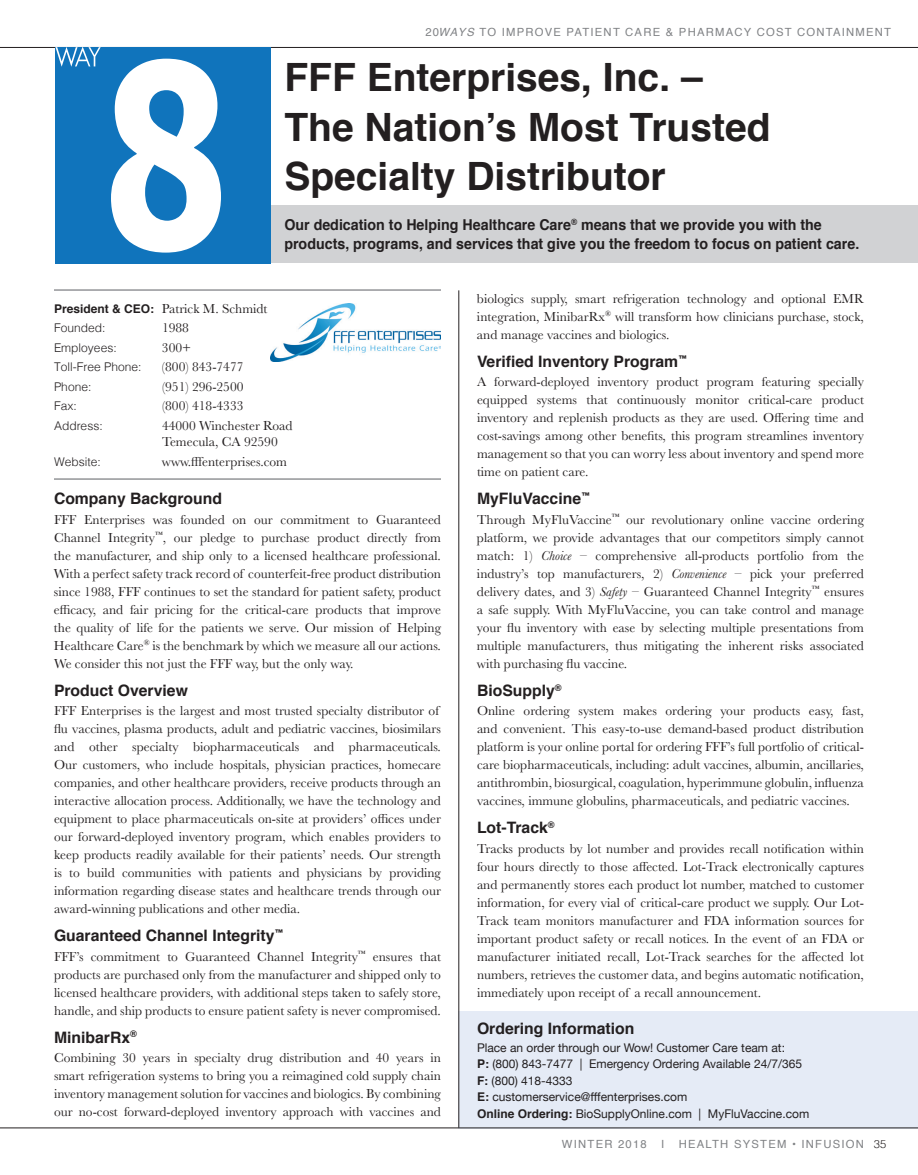
<style>
.page{position:relative;width:918px;height:1175px;background:#fff}
.page>*{position:absolute;margin:0;border:0;box-sizing:border-box;transform-origin:0 0}
.t1{font:700 39px/49.5px "Helvetica";color:#231f20}
.t2{font:700 15.75px "Helvetica";color:#231f20}
.t3{font:700 15px/19.5px "Helvetica";color:#231f20;scale:.95 1}
.t4{font:13.5px/18px "Baskerville";color:#231f20;text-align:justify}
.t5{font:12px/16.5px "Helvetica Neue";color:#231f20}
.t6{font:300 12px "Helvetica";color:#231f20}
.t7{font:11.25px "Helvetica";letter-spacing:.11em;color:#808285}
.s1{font-style:italic}
.s2{font-family:"Helvetica";font-weight:700;font-size:12px}
.s3{font-family:"Helvetica";font-weight:700}
.s4{font-weight:300;color:#231f20}
</style>
<div class="page">
<hr style="left:0;top:47px;width:918px;height:1px;background:#231f20">
<div style="left:459px;top:1011px;width:459px;height:117px;background:#e5ebf6"></div>
<div style="left:56px;top:206px;width:862px;height:57px;background:#d1d2d4"></div>
<hr style="left:54px;top:478px;width:387px;height:2px;background:#939598">
<img style="left:271px;top:303px;width:170px;height:58px">
<hr style="left:54px;top:289px;width:387px;height:2px;background:#939598">
<div style="left:55px;top:47px;width:216px;height:216px;background:#1074bc"></div>
<svg style="left:111px;top:59px;width:110px;height:194px"></svg>
<svg style="left:56px;top:47px;width:45px;height:20px"></svg>
<hr style="left:459px;top:290px;width:1px;height:837px;background:#231f20">
<hr style="left:0;top:1127px;width:918px;height:1px;background:#231f20">
<p class="t7" style="left:425px;top:23px;width:467px">20<span class="s1">WAYS</span> TO IMPROVE PATIENT CARE &amp; PHARMACY COST CONTAINMENT</p>
<h1 class="t1" style="left:284px;top:53px;width:488px">FFF Enterprises, Inc. –<br>The Nation’s Most Trusted<br>Specialty Distributor</h1>
<p class="t3" style="left:284px;top:215px;width:607px">Our dedication to Helping Healthcare Care<sup>®</sup> means that we provide you with the products, programs, and services that give you the freedom to focus on patient care.</p>
<p class="t4" style="left:54px;top:299px;width:215px"><span class="s2">President &amp; CEO:</span> Patrick M. Schmidt</p>
<p class="t6" style="left:54px;top:318px;width:53px">Founded:</p>
<p class="t4" style="left:162px;top:319px;width:28px">1988</p>
<p class="t6" style="left:54px;top:337px;width:64px">Employees:</p>
<p class="t4" style="left:162px;top:338px;width:31px">300+</p>
<p class="t6" style="left:54px;top:357px;width:89px">Toll-Free Phone:</p>
<p class="t4" style="left:162px;top:358px;width:83px">(800) 843-7477</p>
<p class="t6" style="left:54px;top:376px;width:39px">Phone:</p>
<p class="t4" style="left:162px;top:377px;width:83px">(951) 296-2500</p>
<p class="t6" style="left:54px;top:396px;width:24px">Fax:</p>
<p class="t4" style="left:162px;top:397px;width:83px">(800) 418-4333</p>
<p class="t6" style="left:54px;top:415px;width:50px">Address:</p>
<p class="t4" style="left:162px;top:417px;width:132px;line-height:16.5px">44000 Winchester Road<br>Temecula, CA 92590</p>
<p class="t6" style="left:54px;top:451px;width:48px">Website:</p>
<p class="t4" style="left:162px;top:452px;width:127px">www.fffenterprises.com</p>
<p class="t2" style="left:54px;top:486px;width:170px">Company Background</p>
<p class="t4" style="left:54px;top:510px;width:389px">FFF Enterprises was founded on our commitment to Guaranteed Channel Integrity<sup>™</sup>, our pledge to purchase product directly from the manufacturer, and ship only to a licensed healthcare professional.<br>With a perfect safety track record of counterfeit-free product distribution since 1988, FFF continues to set the standard for patient safety, product efficacy, and fair pricing for the critical-care products that improve the quality of life for the patients we serve. Our mission of Helping Healthcare Care<sup>®</sup> is the benchmark by which we measure all our actions.<br>We consider this not just the FFF way, but the only way.</p>
<p class="t2" style="left:54px;top:677px;width:135px">Product Overview</p>
<p class="t4" style="left:54px;top:702px;width:389px;text-align:left">FFF Enterprises is the largest and most trusted specialty distributor of flu vaccines, plasma products, adult and pediatric vaccines, biosimilars and other specialty biopharmaceuticals and pharmaceuticals.<br>Our customers, who include hospitals, physician practices, homecare companies, and other healthcare providers, receive products through an interactive allocation process. Additionally, we have the technology and equipment to place pharmaceuticals on-site at providers’ offices under our forward-deployed inventory program, which enables providers to keep products readily available for their patients’ needs. Our strength is to build communities with patients and physicians by providing information regarding disease states and healthcare trends through our award-winning publications and other media.</p>
<p class="t2" style="left:54px;top:923px;width:231px">Guaranteed Channel Integrity<sup>™</sup></p>
<p class="t4" style="left:54px;top:947px;width:389px">FFF’s commitment to Guaranteed Channel Integrity<sup>™</sup> ensures that products are purchased only from the manufacturer and shipped only to licensed healthcare providers, with additional steps taken to safely store, handle, and ship products to ensure patient safety is never compromised.</p>
<p class="t2" style="left:54px;top:1024px;width:84px">MinibarRx<sup>®</sup></p>
<p class="t4" style="left:54px;top:1049px;width:388px">Combining 30 years in specialty drug distribution and 40 years in smart refrigeration systems to bring you a reimagined cold supply chain inventory management solution for vaccines and biologics. By combining our no-cost forward-deployed inventory approach with vaccines and</p>
<p class="t4" style="left:477px;top:290px;width:389px">biologics supply, smart refrigeration technology and optional EMR integration, MinibarRx<sup>®</sup> will transform how clinicians purchase, stock, and manage vaccines and biologics.</p>
<p class="t2" style="left:477px;top:348px;width:212px">Verified Inventory Program<sup>™</sup></p>
<p class="t4" style="left:477px;top:373px;width:389px">A forward-deployed inventory product program featuring specially equipped systems that continuously monitor critical-care product inventory and replenish products as they are used. Offering time and cost-savings among other benefits, this program streamlines inventory management so that you can worry less about inventory and spend more time on patient care.</p>
<p class="t2" style="left:477px;top:486px;width:115px">MyFluVaccine<sup>™</sup></p>
<p class="t4" style="left:477px;top:510px;width:389px">Through MyFluVaccine<sup>™</sup> our revolutionary online vaccine ordering platform, we provide advantages that our competitors simply cannot match: 1) <span class="s1">Choice</span> – comprehensive all-products portfolio from the industry’s top manufacturers, 2) <span class="s1">Convenience</span> – pick your preferred delivery dates, and 3) <span class="s1">Safety</span> – Guaranteed Channel Integrity<sup>™</sup> ensures a safe supply. With MyFluVaccine, you can take control and manage your flu inventory with ease by selecting multiple presentations from multiple manufacturers, thus mitigating the inherent risks associated with purchasing flu vaccine.</p>
<p class="t2" style="left:477px;top:677px;width:86px">BioSupply<sup>®</sup></p>
<p class="t4" style="left:477px;top:702px;width:389px">Online ordering system makes ordering your products easy, fast, and convenient. This easy-to-use demand-based product distribution platform is your online portal for ordering FFF’s full portfolio of critical&shy;care biopharmaceuticals, including: adult vaccines, albumin, ancillaries, antithrombin, biosurgical, coagulation, hyperimmune globulin, influenza vaccines, immune globulins, pharmaceuticals, and pediatric vaccines.</p>
<p class="t2" style="left:477px;top:815px;width:79px">Lot-Track<sup>®</sup></p>
<p class="t4" style="left:477px;top:839px;width:389px">Tracks products by lot number and provides recall notification within four hours directly to those affected. Lot-Track electronically captures and permanently stores each product lot number, matched to customer information, for every vial of critical-care product we supply. Our Lot-Track team monitors manufacturer and FDA information sources for important product safety or recall notices. In the event of an FDA or manufacturer initiated recall, Lot-Track searches for the affected lot numbers, retrieves the customer data, and begins automatic notification, immediately upon receipt of a recall announcement.</p>
<p class="t2" style="left:477px;top:1015px;width:159px">Ordering Information</p>
<p class="t5" style="left:477px;top:1039px;width:334px">Place an order through our Wow! Customer Care team at:<br><span class="s3">P:</span> (800) 843-7477 | Emergency Ordering Available 24/7/365<br><span class="s3">F:</span> (800) 418-4333<br><span class="s3">E:</span> customerservice@fffenterprises.com<br><span class="s3">Online Ordering:</span> BioSupplyOnline.com | MyFluVaccine.com</p>
<p class="t7" style="left:562px;top:1135px;width:86px">WINTER 2018</p>
<p class="t7" style="left:661px;top:1135px;width:5px">I</p>
<p class="t7" style="left:679px;top:1135px;width:209px">HEALTH SYSTEM • INFUSION <span class="s4">35</span></p>
</div>
